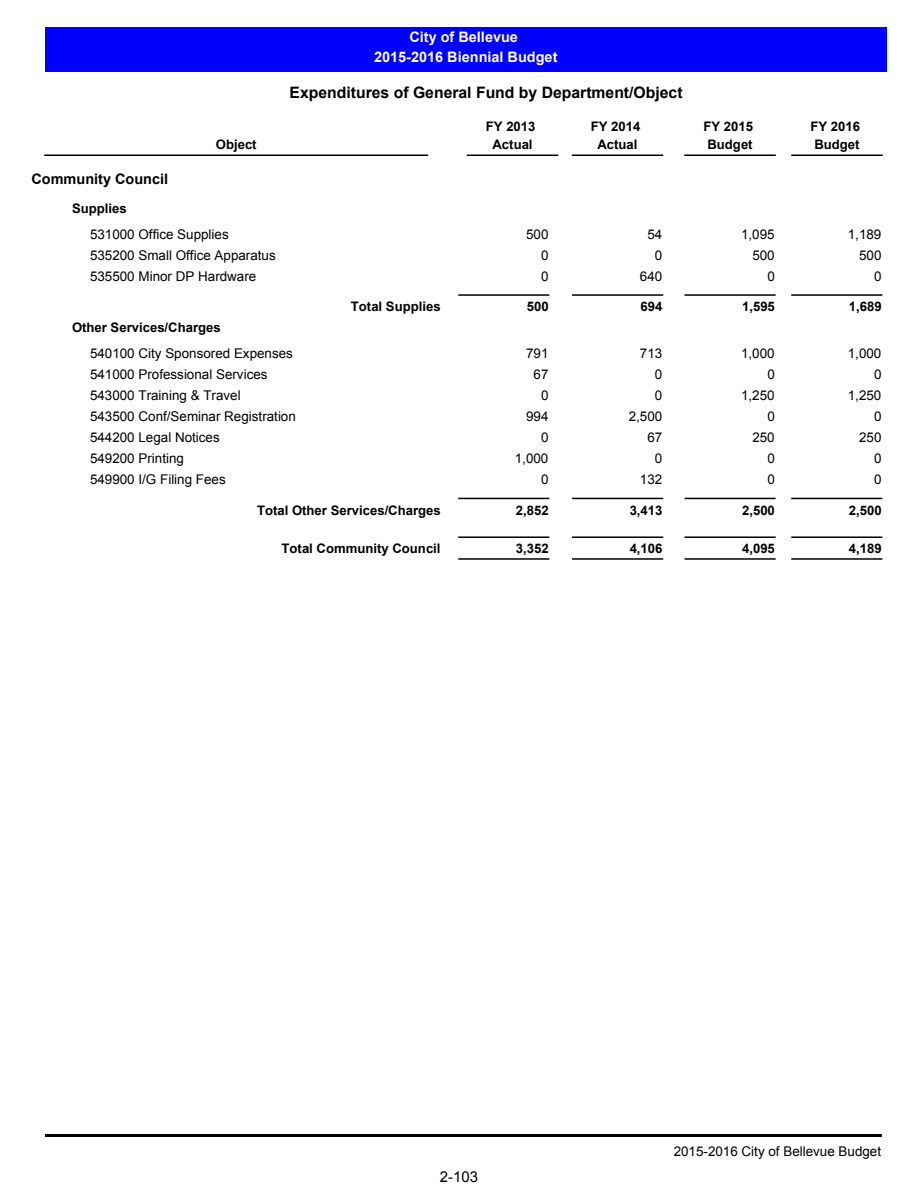
<style>
.page{position:relative;width:918px;height:1188px;background:#fff}
.page>*{position:absolute;margin:0;border:0;box-sizing:border-box;transform-origin:0 0}
.t1{font:700 15.75px "Arial";color:#000}
.t2{font:15px "Arial";color:#000}
.t3{font:700 14.4px/19.6px "Arial";color:#fff;text-align:center}
.t4{font:700 14.4px "Arial";color:#000}
.t5{font:13.35px "Arial";color:#000}
.t6{font:700 13.2px/17.9px "Arial";color:#000;text-align:center}
</style>
<div class="page">
<hr style="left:45px;top:1134px;width:837px;height:3px;background:#000">
<hr style="left:468px;top:154px;width:90px;height:2px;background:#000">
<hr style="left:572px;top:154px;width:90px;height:2px;background:#000">
<hr style="left:685px;top:154px;width:90px;height:2px;background:#000">
<hr style="left:792px;top:154px;width:90px;height:2px;background:#000">
<hr style="left:45px;top:154px;width:383px;height:2px;background:#000">
<div style="left:45px;top:27px;width:841px;height:45px;background:#00f"></div>
<hr style="left:459px;top:294px;width:90px;height:2px;background:#000">
<hr style="left:573px;top:294px;width:89px;height:2px;background:#000">
<hr style="left:685px;top:294px;width:90px;height:2px;background:#000">
<hr style="left:792px;top:294px;width:90px;height:2px;background:#000">
<hr style="left:459px;top:498px;width:90px;height:1px;background:#000">
<hr style="left:573px;top:498px;width:89px;height:1px;background:#000">
<hr style="left:685px;top:498px;width:90px;height:1px;background:#000">
<hr style="left:792px;top:498px;width:90px;height:1px;background:#000">
<hr style="left:459px;top:536px;width:90px;height:2px;background:#000">
<hr style="left:459px;top:558px;width:90px;height:2px;background:#000">
<hr style="left:573px;top:536px;width:89px;height:2px;background:#000">
<hr style="left:573px;top:558px;width:89px;height:2px;background:#000">
<hr style="left:685px;top:536px;width:90px;height:2px;background:#000">
<hr style="left:685px;top:558px;width:90px;height:2px;background:#000">
<hr style="left:792px;top:536px;width:90px;height:2px;background:#000">
<hr style="left:792px;top:558px;width:90px;height:2px;background:#000">
<p class="t3" style="left:374px;top:28px;width:185px">City of Bellevue<br>2015-2016 Biennial Budget</p>
<p class="t1" style="left:290px;top:83px;width:394px">Expenditures of General Fund by Department/Object</p>
<p class="t6" style="left:486px;top:117px;width:51px">FY 2013<br>Actual</p>
<p class="t6" style="left:591px;top:117px;width:51px">FY 2014<br>Actual</p>
<p class="t6" style="left:703px;top:117px;width:51px">FY 2015<br>Budget</p>
<p class="t6" style="left:810px;top:117px;width:51px">FY 2016</p>
<p class="t6" style="left:216px;top:135px;width:42px">Object</p>
<p class="t6" style="left:814px;top:135px;width:47px">Budget</p>
<p class="t4" style="left:32px;top:171px;width:138px">Community Council</p>
<p class="t6" style="left:72px;top:199px;width:56px">Supplies</p>
<p class="t5" style="left:90px;top:226px;width:140px">531000 Office Supplies</p>
<p class="t5" style="left:526px;top:226px;width:24px">500</p>
<p class="t5" style="left:647px;top:226px;width:16px">54</p>
<p class="t5" style="left:741px;top:226px;width:35px">1,095</p>
<p class="t5" style="left:848px;top:226px;width:35px">1,189</p>
<p class="t5" style="left:90px;top:247px;width:187px">535200 Small Office Apparatus</p>
<p class="t5" style="left:541px;top:247px;width:9px">0</p>
<p class="t5" style="left:655px;top:247px;width:9px">0</p>
<p class="t5" style="left:752px;top:247px;width:24px">500</p>
<p class="t5" style="left:859px;top:247px;width:24px">500</p>
<p class="t5" style="left:90px;top:269px;width:168px">535500 Minor DP Hardware</p>
<p class="t5" style="left:541px;top:269px;width:9px">0</p>
<p class="t5" style="left:640px;top:269px;width:24px">640</p>
<p class="t5" style="left:767px;top:269px;width:9px">0</p>
<p class="t5" style="left:874px;top:269px;width:9px">0</p>
<p class="t6" style="left:351px;top:298px;width:91px">Total Supplies</p>
<p class="t6" style="left:527px;top:298px;width:23px">500</p>
<p class="t6" style="left:641px;top:298px;width:23px">694</p>
<p class="t6" style="left:742px;top:298px;width:34px">1,595</p>
<p class="t6" style="left:849px;top:298px;width:34px">1,689</p>
<p class="t6" style="left:72px;top:318px;width:150px">Other Services/Charges</p>
<p class="t5" style="left:90px;top:346px;width:204px">540100 City Sponsored Expenses</p>
<p class="t5" style="left:526px;top:346px;width:24px">791</p>
<p class="t5" style="left:640px;top:346px;width:24px">713</p>
<p class="t5" style="left:741px;top:346px;width:35px">1,000</p>
<p class="t5" style="left:848px;top:346px;width:35px">1,000</p>
<p class="t5" style="left:90px;top:367px;width:179px">541000 Professional Services</p>
<p class="t5" style="left:534px;top:367px;width:16px">67</p>
<p class="t5" style="left:655px;top:367px;width:9px">0</p>
<p class="t5" style="left:767px;top:367px;width:9px">0</p>
<p class="t5" style="left:874px;top:367px;width:9px">0</p>
<p class="t5" style="left:90px;top:388px;width:152px">543000 Training &amp; Travel</p>
<p class="t5" style="left:541px;top:388px;width:9px">0</p>
<p class="t5" style="left:655px;top:388px;width:9px">0</p>
<p class="t5" style="left:741px;top:388px;width:35px">1,250</p>
<p class="t5" style="left:848px;top:388px;width:35px">1,250</p>
<p class="t5" style="left:90px;top:409px;width:207px">543500 Conf/Seminar Registration</p>
<p class="t5" style="left:526px;top:409px;width:24px">994</p>
<p class="t5" style="left:629px;top:409px;width:35px">2,500</p>
<p class="t5" style="left:767px;top:409px;width:9px">0</p>
<p class="t5" style="left:874px;top:409px;width:9px">0</p>
<p class="t5" style="left:90px;top:430px;width:131px">544200 Legal Notices</p>
<p class="t5" style="left:541px;top:430px;width:9px">0</p>
<p class="t5" style="left:647px;top:430px;width:16px">67</p>
<p class="t5" style="left:752px;top:430px;width:24px">250</p>
<p class="t5" style="left:859px;top:430px;width:24px">250</p>
<p class="t5" style="left:90px;top:451px;width:96px">549200 Printing</p>
<p class="t5" style="left:515px;top:451px;width:35px">1,000</p>
<p class="t5" style="left:655px;top:451px;width:9px">0</p>
<p class="t5" style="left:767px;top:451px;width:9px">0</p>
<p class="t5" style="left:874px;top:451px;width:9px">0</p>
<p class="t5" style="left:90px;top:472px;width:137px">549900 I/G Filing Fees</p>
<p class="t5" style="left:541px;top:472px;width:9px">0</p>
<p class="t5" style="left:640px;top:472px;width:24px">132</p>
<p class="t5" style="left:767px;top:472px;width:9px">0</p>
<p class="t5" style="left:874px;top:472px;width:9px">0</p>
<p class="t6" style="left:257px;top:501px;width:185px">Total Other Services/Charges</p>
<p class="t6" style="left:516px;top:501px;width:34px">2,852</p>
<p class="t6" style="left:630px;top:501px;width:34px">3,413</p>
<p class="t6" style="left:742px;top:501px;width:34px">2,500</p>
<p class="t6" style="left:849px;top:501px;width:34px">2,500</p>
<p class="t6" style="left:282px;top:540px;width:160px">Total Community Council</p>
<p class="t6" style="left:516px;top:540px;width:34px">3,352</p>
<p class="t6" style="left:630px;top:540px;width:34px">4,106</p>
<p class="t6" style="left:742px;top:540px;width:34px">4,095</p>
<p class="t6" style="left:849px;top:540px;width:34px">4,189</p>
<p class="t2" style="left:440px;top:1167px;width:40px">2-103</p>
<p class="t5" style="left:674px;top:1144px;width:209px">2015-2016 City of Bellevue Budget</p>
</div>
